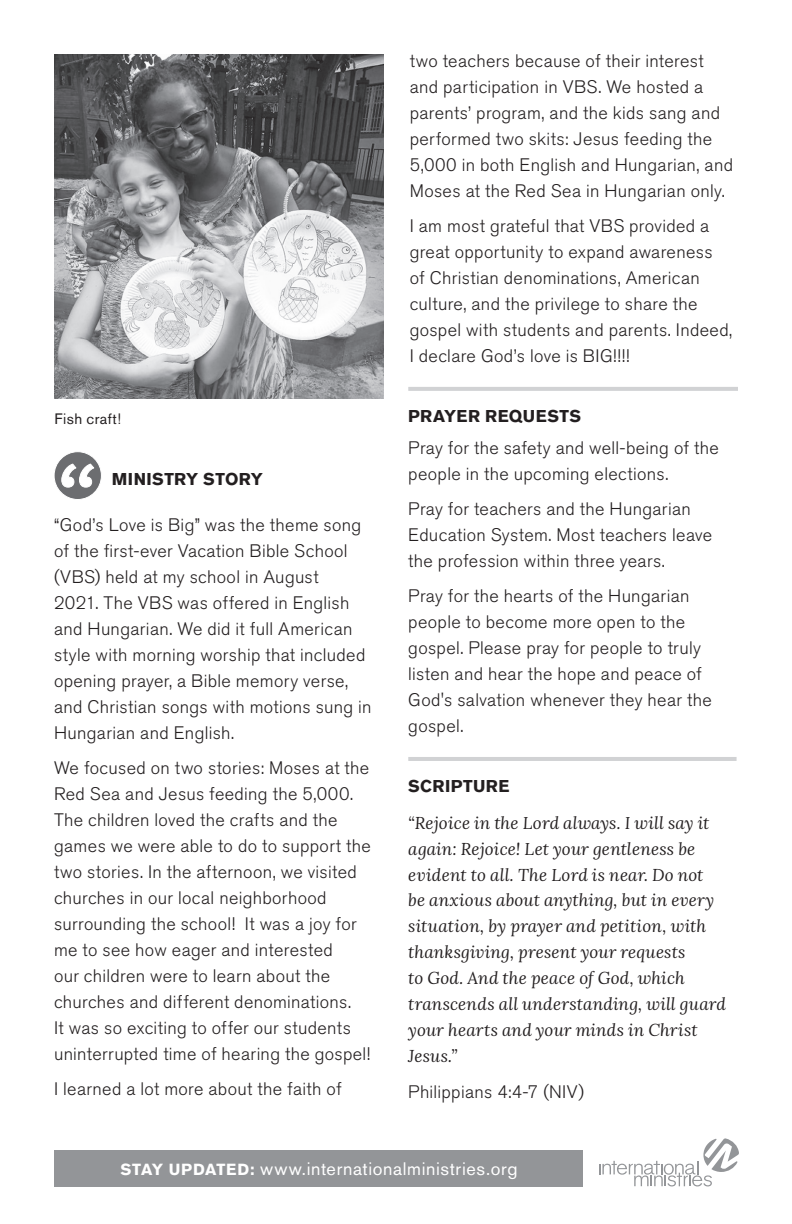
<style>
.page{position:relative;width:792px;height:1224px;background:#fff}
.page>*{position:absolute;margin:0;border:0;box-sizing:border-box;transform-origin:0 0}
.t1{font:300 18px/26px "Akzidenz Grotesk BE";letter-spacing:.02em;color:#231f20}
.t2{font:18px "Akzidenz Grotesk BE";letter-spacing:.035em;color:#fff}
.t3{font:italic 17px/26px "Lora";letter-spacing:.01em;color:#231f20}
.t4{font:700 17px "Akzidenz Grotesk BE";letter-spacing:.025em;color:#231f20}
.t5{font:15px "Akzidenz Grotesk BE";letter-spacing:.03em;color:#231f20}
.s1{font-weight:700;font-size:16px}
</style>
<div class="page">
<svg style="left:599px;top:1138px;width:140px;height:48px"></svg>
<hr style="left:408px;top:387px;width:330px;height:4px;background:#d1d2d4">
<hr style="left:408px;top:757px;width:329px;height:4px;background:#d1d2d4">
<svg style="left:54px;top:452px;width:47px;height:47px"></svg>
<img style="left:54px;top:54px;width:329px;height:345px">
<div style="left:54px;top:1150px;width:528px;height:36px;background:#939598"></div>
<p class="t5" style="left:55px;top:410px;width:68px">Fish craft!</p>
<p class="t4" style="left:112px;top:469px;width:153px">MINISTRY STORY</p>
<p class="t1" style="left:54px;top:512px;width:319px">“God’s Love is Big” was the theme song of the first-ever Vacation Bible School (VBS) held at my school in August<br>2021. The VBS was offered in English and Hungarian. We did it full American style with morning worship that included opening prayer, a Bible memory verse, and Christian songs with motions sung in Hungarian and English.</p>
<p class="t1" style="left:54px;top:755px;width:318px">We focused on two stories: Moses at the Red Sea and Jesus feeding the 5,000.<br>The children loved the crafts and the games we were able to do to support the two stories. In the afternoon, we visited churches in our local neighborhood surrounding the school! It was a joy for me to see how eager and interested<br>our children were to learn about the churches and different denominations.<br>It was so exciting to offer our students uninterrupted time of hearing the gospel!</p>
<p class="t1" style="left:54px;top:1076px;width:289px">I learned a lot more about the faith of</p>
<p class="t1" style="left:410px;top:48px;width:325px">two teachers because of their interest and participation in VBS. We hosted a parents’ program, and the kids sang and performed two skits: Jesus feeding the 5,000 in both English and Hungarian, and Moses at the Red Sea in Hungarian only.</p>
<p class="t1" style="left:410px;top:213px;width:324px">I am most grateful that VBS provided a great opportunity to expand awareness of Christian denominations, American culture, and the privilege to share the gospel with students and parents. Indeed, I declare God’s love is BIG!!!!</p>
<p class="t4" style="left:408px;top:406px;width:174px">PRAYER REQUESTS</p>
<p class="t1" style="left:408px;top:436px;width:312px">Pray for the safety and well-being of the people in the upcoming elections.</p>
<p class="t1" style="left:408px;top:497px;width:305px">Pray for teachers and the Hungarian<br>Education System. Most teachers leave the profession within three years.</p>
<p class="t1" style="left:408px;top:583px;width:305px">Pray for the hearts of the Hungarian people to become more open to the gospel. Please pray for people to truly listen and hear the hope and peace of<br>God's salvation whenever they hear the gospel.</p>
<p class="t4" style="left:408px;top:777px;width:103px">SCRIPTURE</p>
<p class="t3" style="left:408px;top:809px;width:319px">“Rejoice in the Lord always. I will say it again: Rejoice! Let your gentleness be evident to all. The Lord is near. Do not<br>be anxious about anything, but in every situation, by prayer and petition, with thanksgiving, present your requests<br>to God. And the peace of God, which transcends all understanding, will guard your hearts and your minds in Christ Jesus.”</p>
<p class="t1" style="left:408px;top:1079px;width:177px">Philippians 4:4-7 (NIV)</p>
<p class="t2" style="left:120px;top:1158px;width:399px"><span class="s1">STAY UPDATED:</span> www.internationalministries.org</p>
</div>
